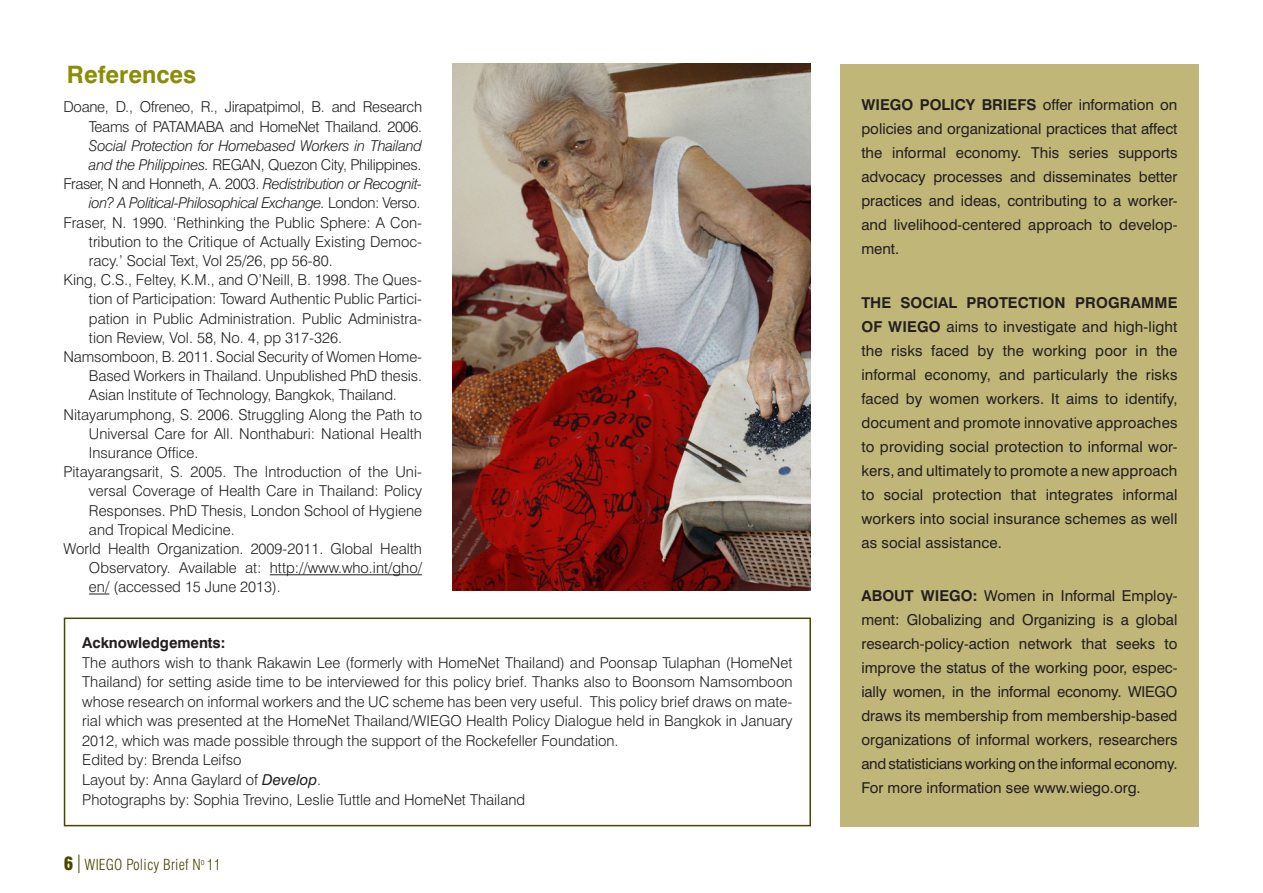
<style>
.page{position:relative;width:1263px;height:893px;background:#fff}
.page>*{position:absolute;margin:0;border:0;box-sizing:border-box;transform-origin:0 0}
.Body1{font:700 24px "Swiss 721 BT";color:#8a8d06}
.reference{font:300 15px/19.2px "Swiss 721 BT";color:#231f20;text-align:justify}
.About_box{font:15px/24px "Swiss 721 BT";color:#231f20;text-align:justify}
.Body1-2{font:300 15px/19.5px "Swiss 721 BT";color:#231f20;text-align:justify}
.reference-2{font:italic 300 15px/19.2px "Swiss 721 BT";letter-spacing:-.03em;color:#231f20;text-align:right}
.t1{font:300 condensed 15px "Swiss 721 BT";letter-spacing:.01em;color:#494600}
.Body1-3{font:700 15px "Swiss 721 BT";letter-spacing:-.005em;color:#231f20}
.s1{font-style:italic}
.s2{font-style:normal}
.s3{font-weight:400;font-style:italic}
.s4{font-weight:900;font-size:18px}
.s5{font-size:24.75px}
.s6{font-weight:700}
</style>
<div class="page">
<hr style="left:270px;top:574px;width:152px;height:1px;background:#231f20">
<svg style="left:89px;top:594px;width:20px;height:1px"></svg>
<div style="left:64px;top:617px;width:747px;height:209px;border:2px solid #494600"></div>
<div style="left:840px;top:64px;width:359px;height:763px;background:#bfb678"></div>
<img style="left:452px;top:64px;width:359px;height:526px">
<p class="Body1" style="left:67px;top:59px;width:131px">References</p>
<p class="reference" style="left:89px;top:97px;width:335px;text-indent:-26px">Doane, D., Ofreneo, R., Jirapatpimol, B. and Research Teams of PATAMABA and HomeNet Thailand. 2006.<br><span class="s1">Social Protection for Homebased Workers in Thailand and the Philippines.</span> REGAN, Quezon City, Philippines.</p>
<p class="reference-2" style="left:63px;top:174px;width:360px"><span class="s2">Fraser, N and Honneth, A. 2003.</span> Redistribution or Recognit&shy;ion? A Political-Philosophical Exchange. <span class="s2">London: Verso.</span></p>
<p class="reference" style="left:89px;top:213px;width:335px;text-indent:-26px">Fraser, N. 1990. ‘Rethinking the Public Sphere: A Con&shy;tribution to the Critique of Actually Existing Democ&shy;racy.’ Social Text, Vol 25/26, pp 56-80.</p>
<p class="reference" style="left:89px;top:270px;width:335px;text-indent:-26px">King, C.S., Feltey, K.M., and O’Neill, B. 1998. The Ques&shy;tion of Participation: Toward Authentic Public Partici&shy;pation in Public Administration. Public Administra&shy;tion Review, Vol. 58, No. 4, pp 317-326.</p>
<p class="reference" style="left:89px;top:347px;width:335px;text-indent:-26px">Namsomboon, B. 2011. Social Security of Women Home-Based Workers in Thailand. Unpublished PhD thesis.<br>Asian Institute of Technology, Bangkok, Thailand.</p>
<p class="reference" style="left:89px;top:405px;width:335px;text-indent:-26px">Nitayarumphong, S. 2006. Struggling Along the Path to Universal Care for All. Nonthaburi: National Health Insurance Office.</p>
<p class="reference" style="left:89px;top:462px;width:335px;text-indent:-26px">Pitayarangsarit, S. 2005. The Introduction of the Uni&shy;versal Coverage of Health Care in Thailand: Policy Responses. PhD Thesis, London School of Hygiene and Tropical Medicine.</p>
<p class="reference" style="left:89px;top:539px;width:335px;text-indent:-26px">World Health Organization. 2009-2011. Global Health Observatory. Available at: http://www.who.int/gho/ en/ (accessed 15 June 2013).</p>
<p class="Body1-3" style="left:82px;top:634px;width:145px">Acknowledgements:</p>
<p class="Body1-2" style="left:82px;top:652px;width:712px">The authors wish to thank Rakawin Lee (formerly with HomeNet Thailand) and Poonsap Tulaphan (HomeNet Thailand) for setting aside time to be interviewed for this policy brief. Thanks also to Boonsom Namsomboon whose research on informal workers and the UC scheme has been very useful. This policy brief draws on mate&shy;rial which was presented at the HomeNet Thailand/WIEGO Health Policy Dialogue held in Bangkok in January 2012, which was made possible through the support of the Rockefeller Foundation.</p>
<p class="Body1-2" style="left:82px;top:750px;width:161px">Edited by: Brenda Leifso</p>
<p class="Body1-2" style="left:82px;top:769px;width:240px">Layout by: Anna Gaylard of <span class="s3">Develop</span>.</p>
<p class="Body1-2" style="left:82px;top:789px;width:444px">Photographs by: Sophia Trevino, Leslie Tuttle and HomeNet Thailand</p>
<p class="t1" style="left:64px;top:856px;width:159px"><span class="s4">6</span> <span class="s5">I</span> WIEGO Policy Brief N<sup>o</sup> 11</p>
<p class="About_box" style="left:861px;top:92px;width:318px"><span class="s6">WIEGO POLICY BRIEFS</span> offer information on policies and organizational practices that affect the informal economy. This series supports advocacy processes and disseminates better practices and ideas, contributing to a worker&shy;and livelihood-centered approach to develop&shy;ment.</p>
<p class="About_box" style="left:861px;top:290px;width:318px"><span class="s6">THE SOCIAL PROTECTION PROGRAMME OF WIEGO</span> aims to investigate and high-light the risks faced by the working poor in the informal economy, and particularly the risks faced by women workers. It aims to identify, document and promote innovative approaches to providing social protection to informal wor&shy;kers, and ultimately to promote a new approach to social protection that integrates informal workers into social insurance schemes as well as social assistance.</p>
<p class="About_box" style="left:861px;top:584px;width:318px"><span class="s6">ABOUT WIEGO:</span> Women in Informal Employ&shy;ment: Globalizing and Organizing is a global research-policy-action network that seeks to improve the status of the working poor, espec&shy;ially women, in the informal economy. WIEGO draws its membership from membership-based organizations of informal workers, researchers and statisticians working on the informal economy.<br>For more information see www.wiego.org.</p>
</div>
